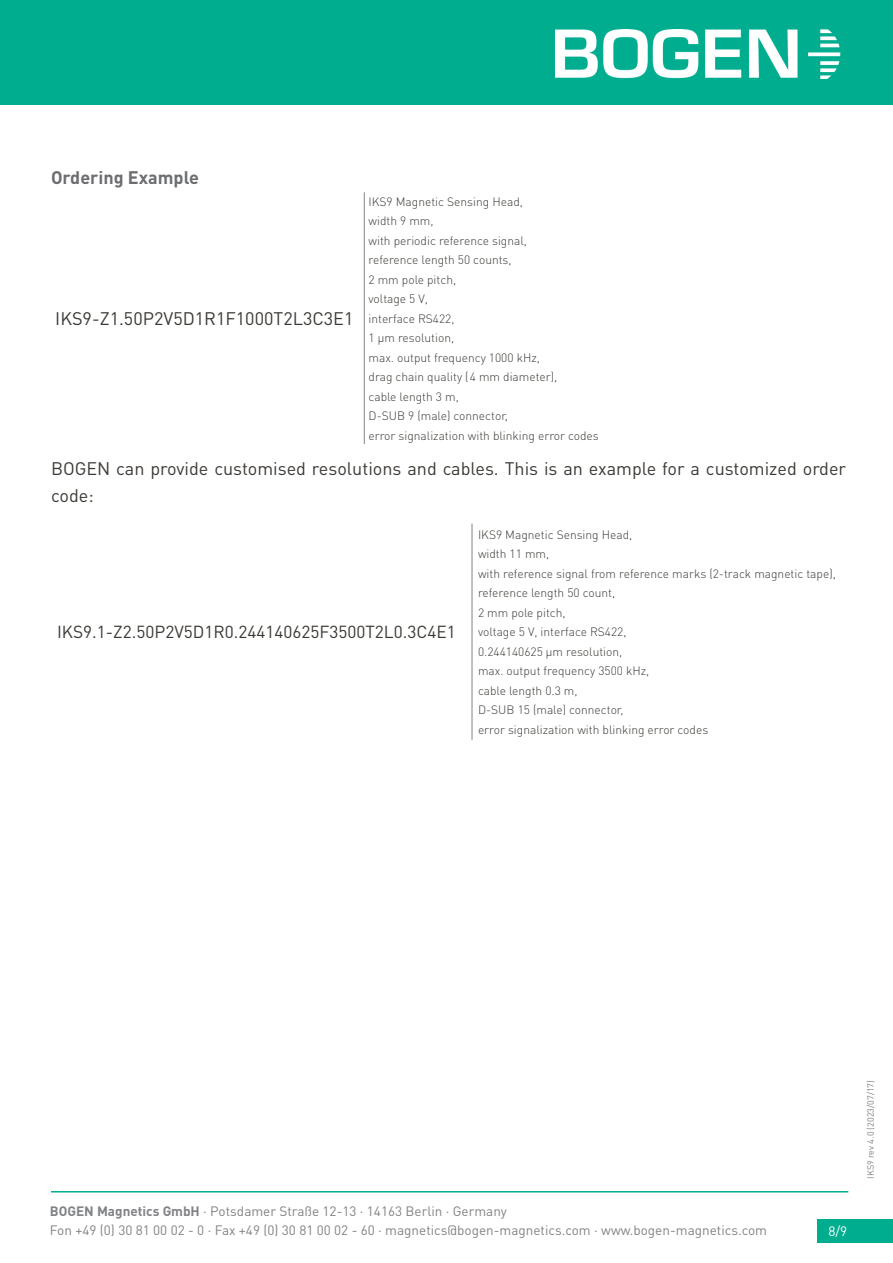
<style>
.page{position:relative;width:893px;height:1263px;background:#fff}
.page>*{position:absolute;margin:0;border:0;box-sizing:border-box;transform-origin:0 0}
.t1{font:18px/27px "DIN Pro";color:#3c3934}
.t2{font:700 18px "DIN Pro";color:#6c6d70}
.t3{font:17.25px "DIN Pro";color:#3c3934}
.t4{font:13.5px/19.5px "DIN Pro";color:#808285}
.t5{font:13.5px "DIN Pro";color:#fff}
.t6{font:300 12px/19.5px "DIN Pro";color:#3c3934}
.t7{font:9px "DIN Pro";color:#808285}
.s1{font-weight:700}
</style>
<div class="page">
<div style="left:0;top:0;width:893px;height:104px;background:#00ad8e"></div>
<div style="left:817px;top:1219px;width:76px;height:24px;background:#00ad8e"></div>
<hr style="left:51px;top:1191px;width:797px;height:1px;background:#00ad8e">
<hr style="left:364px;top:192px;width:1px;height:252px;background:#808285">
<hr style="left:472px;top:524px;width:1px;height:216px;background:#808285">
<img style="left:556px;top:30px;width:285px;height:48px">
<h1 class="t2" style="left:51px;top:165px;width:149px">Ordering Example</h1>
<p class="t6" style="left:369px;top:191px;width:232px">IKS9 Magnetic Sensing Head,<br>width 9 mm,<br>with periodic reference signal,<br>reference length 50 counts,<br>2 mm pole pitch,<br>voltage 5 V,<br>interface RS422,<br>1 μm resolution,<br>max. output frequency 1000 kHz,<br>drag chain quality (4 mm diameter),<br>cable length 3 m,<br>D-SUB 9 (male) connector,<br>error signalization with blinking error codes</p>
<h1 class="t1" style="left:51px;top:455px;width:797px">BOGEN can provide customised resolutions and cables. This is an example for a customized order code:</h1>
<h1 class="t1" style="left:55px;top:304px;width:300px">IKS9-Z1.50P2V5D1R1F1000T2L3C3E1</h1>
<h2 class="t3" style="left:57px;top:620px;width:400px">IKS9.1-Z2.50P2V5D1R0.244140625F3500T2L0.3C4E1</h2>
<p class="t6" style="left:478px;top:524px;width:359px">IKS9 Magnetic Sensing Head,<br>width 11 mm,<br>with reference signal from reference marks (2-track magnetic tape), reference length 50 count,<br>2 mm pole pitch,<br>voltage 5 V, interface RS422,<br>0.244140625 μm resolution,<br>max. output frequency 3500 kHz,<br>cable length 0.3 m,<br>D-SUB 15 (male) connector,<br>error signalization with blinking error codes</p>
<p class="t4" style="left:50px;top:1200px;width:719px"><span class="s1">BOGEN Magnetics GmbH</span> · Potsdamer Straße 12-13 · 14163 Berlin · Germany<br>Fon +49 (0) 30 81 00 02 - 0 · Fax +49 (0) 30 81 00 02 - 60 · magnetics@bogen-magnetics.com · www.bogen-magnetics.com</p>
<p class="t5" style="left:828px;top:1221px;width:20px">8/9</p>
<p class="t7" style="left:864px;top:1179px;width:100px;rotate:-90deg">IKS9 rev 4.0 (2023/07/17)</p>
</div>
